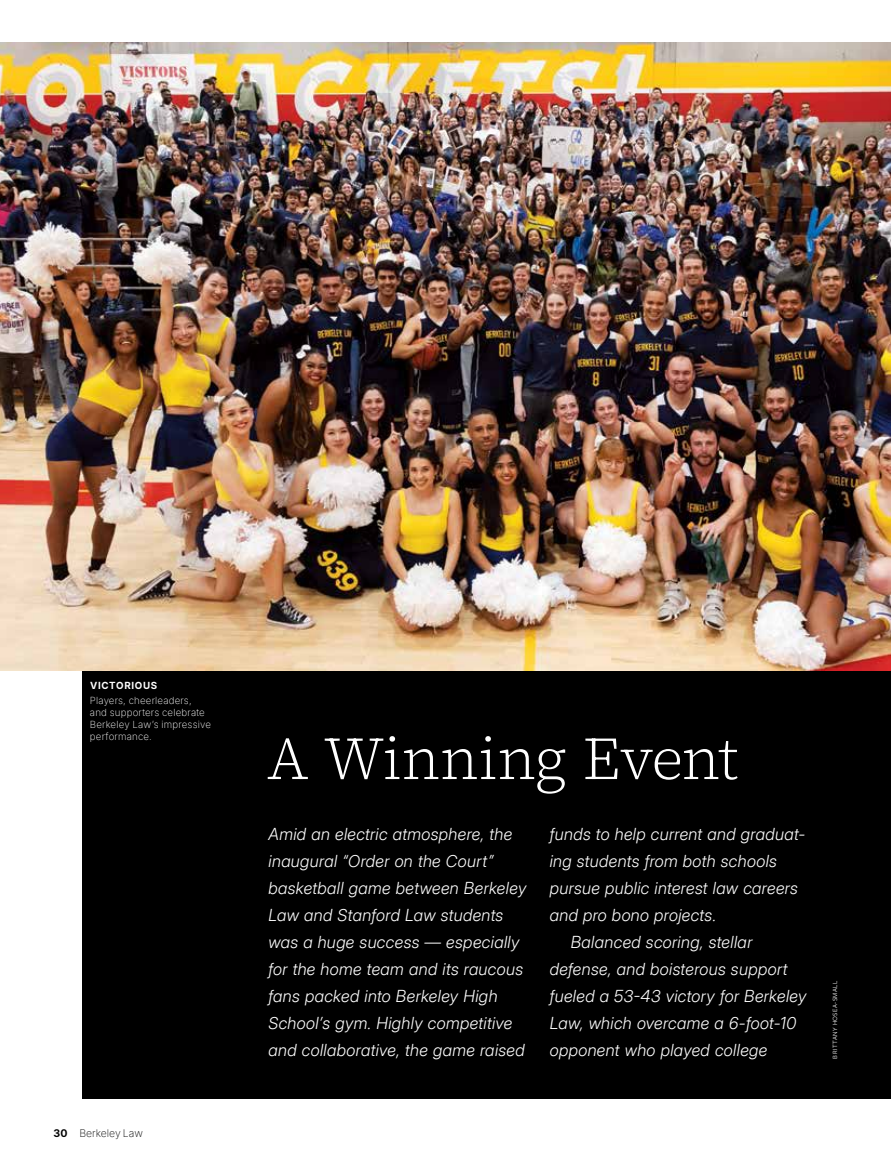
<style>
.page{position:relative;width:891px;height:1175px;background:#fff}
.page>*{position:absolute;margin:0;border:0;box-sizing:border-box;transform-origin:0 0}
.t1{font:300 60px "Source Serif 4";letter-spacing:-.015em;color:#fff}
.t2{font:italic 300 16.5px/27px "Inter Display";letter-spacing:.025em;color:#fff}
.t3{font:200 10.5px "Inter";color:#000}
.t4{font:200 9.75px/12px "Inter";letter-spacing:.015em;color:#fff}
.t5{font:700 9.75px "Inter";letter-spacing:.065em;color:#fff}
.t6{font:6.75px "Freight Sans Pro";letter-spacing:.06em;color:#fff}
.s1{font-weight:700}
</style>
<div class="page">
<div style="left:82px;top:83px;width:809px;height:1015px;background:#000"></div>
<img style="left:0;top:43px;width:891px;height:627px">
<p class="t5" style="left:90px;top:678px;width:69px">VICTORIOUS</p>
<p class="t4" style="left:90px;top:694px;width:123px">Players, cheerleaders, and supporters celebrate<br>Berkeley Law’s impressive performance.</p>
<p class="t3" style="left:53px;top:1125px;width:91px"><span class="s1">30</span> Berkeley Law</p>
<h1 class="t1" style="left:267px;top:719px;width:474px">A Winning Event</h1>
<p class="t2" style="left:268px;top:820px;width:259px">Amid an electric atmosphere, the inaugural “Order on the Court” basketball game between Berkeley<br>Law and Stanford Law students was a huge success — especially for the home team and its raucous fans packed into Berkeley High<br>School’s gym. Highly competitive and collaborative, the game raised</p>
<p class="t2" style="left:550px;top:820px;width:257px">funds to help current and graduat-</p>
<p class="t2" style="left:550px;top:847px;width:229px">ing students from both schools</p>
<p class="t2" style="left:550px;top:874px;width:250px">pursue public interest law careers</p>
<p class="t2" style="left:550px;top:901px;width:168px">and pro bono projects.</p>
<p class="t2" style="left:571px;top:928px;width:183px">Balanced scoring, stellar</p>
<p class="t2" style="left:550px;top:955px;width:239px">defense, and boisterous support</p>
<p class="t2" style="left:550px;top:982px;width:258px">fueled a 53-43 victory for Berkeley</p>
<p class="t2" style="left:550px;top:1009px;width:248px">Law, which overcame a 6-foot-10</p>
<p class="t2" style="left:550px;top:1036px;width:219px">opponent who played college</p>
<p class="t6" style="left:830px;top:1058px;width:79px;rotate:-90deg">BRITTANY HOSEA-SMALL</p>
</div>
